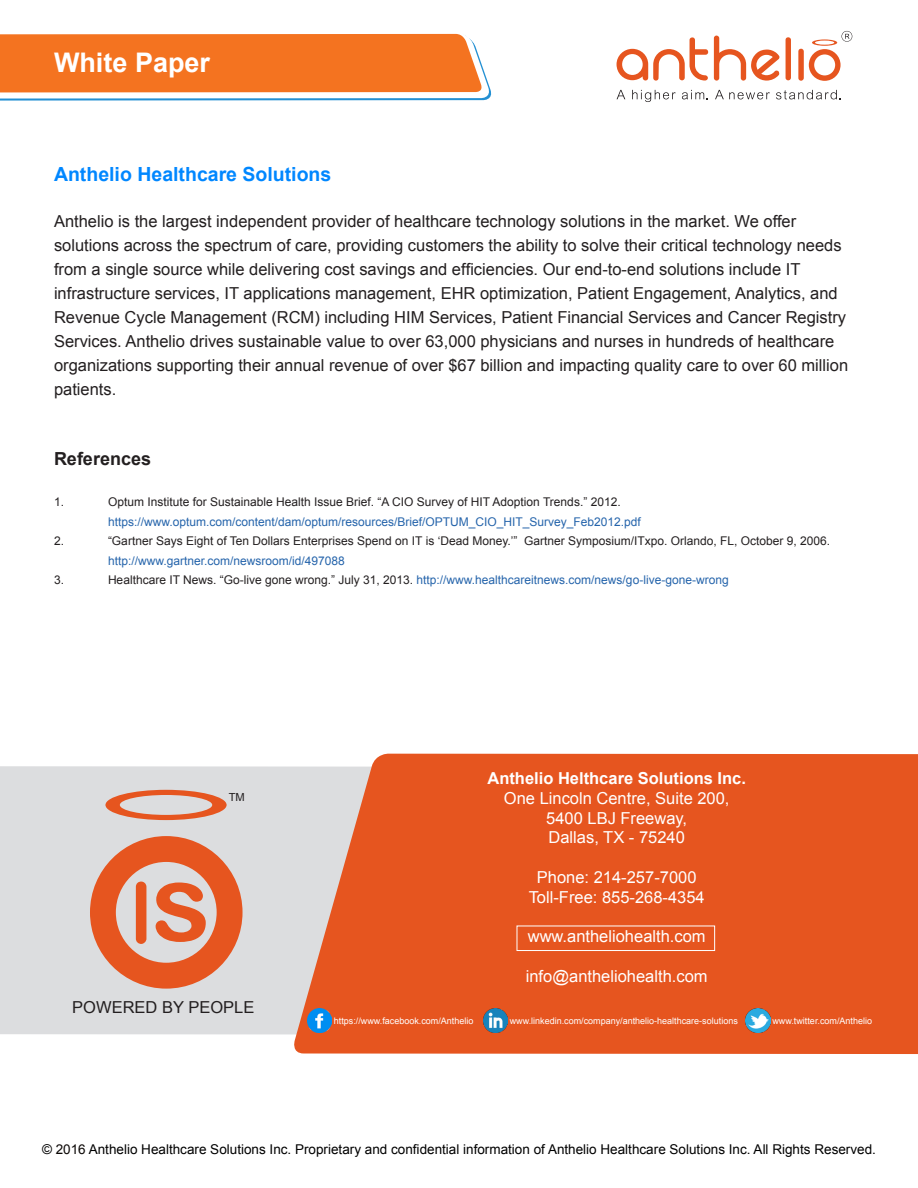
<style>
.page{position:relative;width:918px;height:1188px;background:#fff}
.page>*{position:absolute;margin:0;border:0;box-sizing:border-box;transform-origin:0 0}
.t1{font:109.65px "Arial Rounded MT Bold";color:#e6551f}
.t2{font:700 27px "Arial";color:#fff}
.t3{font:700 19.5px "Arial";color:#0087ff}
.t4{font:700 18px "Arial";color:#231f20}
.t5{font:16.5px "Arial";color:#231f20}
.t6{font:16.5px "Arial";color:#fff}
.t7{font:700 16.5px "Arial";color:#fff}
.t8{font:13.5px "Arial";color:#000}
.t9{font:12px/19.5px "Arial";color:#231f20}
.t10{font:12px "Arial";color:#2564ab}
.t11{font:11.1px "Arial";color:#231f20}
.t12{font:9px "Arial";color:#fff}
.s1{color:#2564ab}
.s2{color:#231f20}
.s3{color:#0c0806}
</style>
<div class="page">
<div style="left:0;top:766px;width:291px;height:269px;background:#dcdddf"></div>
<svg style="left:291px;top:754px;width:627px;height:300px;background:#e55e2c"></svg>
<svg style="left:90px;top:836px;width:153px;height:153px;background:#e09d85"></svg>
<svg style="left:105px;top:790px;width:122px;height:30px;background:#dfa793"></svg>
<svg style="left:617px;top:37px;width:91px;height:44px"></svg>
<svg style="left:714px;top:36px;width:66px;height:45px"></svg>
<div style="left:786px;top:37px;width:5px;height:43px;background:#e6551f;border-radius:3px"></div>
<div style="left:798px;top:49px;width:6px;height:32px;background:#e6551f;border-radius:3px"></div>
<svg style="left:617px;top:90px;width:8px;height:9px"></svg>
<svg style="left:632px;top:90px;width:44px;height:12px"></svg>
<svg style="left:682px;top:90px;width:26px;height:9px"></svg>
<svg style="left:715px;top:90px;width:55px;height:9px"></svg>
<svg style="left:776px;top:90px;width:64px;height:9px"></svg>
<svg style="left:809px;top:31px;width:43px;height:50px"></svg>
<svg style="left:0;top:33px;width:492px;height:68px;background:#ee8745"></svg>
<svg style="left:516px;top:925px;width:199px;height:26px;background:#e86331"></svg>
<img style="left:307px;top:1009px;width:24px;height:24px">
<img style="left:483px;top:1009px;width:24px;height:24px">
<img style="left:746px;top:1009px;width:24px;height:24px">
<p class="t2" style="left:54px;top:45px;width:158px">White Paper</p>
<p class="t3" style="left:54px;top:161px;width:279px">Anthelio Healthcare Solutions</p>
<p class="t5" style="left:54px;top:211px;width:744px">Anthelio is the largest independent provider of healthcare technology solutions in the market. We offer</p>
<p class="t5" style="left:54px;top:235px;width:789px">solutions across the spectrum of care, providing customers the ability to solve their critical technology needs</p>
<p class="t5" style="left:54px;top:259px;width:748px">from a single source while delivering cost savings and efficiencies. Our end-to-end solutions include IT</p>
<p class="t5" style="left:54px;top:283px;width:785px">infrastructure services, IT applications management, EHR optimization, Patient Engagement, Analytics, and</p>
<p class="t5" style="left:54px;top:307px;width:794px">Revenue Cycle Management (RCM) including HIM Services, Patient Financial Services and Cancer Registry</p>
<p class="t5" style="left:54px;top:331px;width:782px">Services. Anthelio drives sustainable value to over 63,000 physicians and nurses in hundreds of healthcare</p>
<p class="t5" style="left:54px;top:355px;width:796px">organizations supporting their annual revenue of over $67 billion and impacting quality care to over 60 million</p>
<p class="t5" style="left:54px;top:379px;width:64px">patients.</p>
<p class="t4" style="left:54px;top:447px;width:99px">References</p>
<p class="t9" style="left:54px;top:492px;width:12px">1.</p>
<p class="t9" style="left:108px;top:492px;width:514px">Optum Institute for Sustainable Health Issue Brief. “A CIO Survey of HIT Adoption Trends.” 2012.</p>
<p class="t10" style="left:108px;top:514px;width:534px">https://www.optum.com/content/dam/optum/resources/Brief/OPTUM_CIO_HIT_Survey_Feb2012.pdf</p>
<p class="t9" style="left:54px;top:531px;width:12px">2.</p>
<p class="t9" style="left:108px;top:531px;width:724px">“Gartner Says Eight of Ten Dollars Enterprises Spend on IT is ‘Dead Money.’” Gartner Symposium/ITxpo. Orlando, FL, October 9, 2006. <span class="s1">http://www.gartner.com/newsroom/id/497088</span></p>
<p class="t9" style="left:54px;top:570px;width:12px">3.</p>
<p class="t10" style="left:108px;top:572px;width:622px"><span class="s2">Healthcare IT News. “Go-live gone wrong.” July 31, 2013.</span> http://www.healthcareitnews.com/news/go-live-gone-wrong</p>
<p class="t11" style="left:229px;top:790px;width:18px">TM</p>
<h1 class="t1" style="left:151px;top:837px;width:61px">s</h1>
<p class="t5" style="left:72px;top:996px;width:184px">POWERED BY PEOPLE</p>
<p class="t7" style="left:487px;top:767px;width:260px">Anthelio Helthcare Solutions Inc.</p>
<p class="t6" style="left:504px;top:787px;width:227px">One Lincoln Centre, Suite 200,</p>
<p class="t6" style="left:546px;top:807px;width:142px">5400 LBJ Freeway,</p>
<p class="t6" style="left:549px;top:827px;width:138px">Dallas, TX - 75240</p>
<p class="t6" style="left:537px;top:866px;width:161px">Phone: 214-257-7000</p>
<p class="t6" style="left:529px;top:886px;width:178px">Toll-Free: 855-268-4354</p>
<p class="t6" style="left:528px;top:926px;width:179px">www.antheliohealth.com</p>
<p class="t6" style="left:526px;top:965px;width:183px">info@antheliohealth.com</p>
<p class="t12" style="left:334px;top:1015px;width:141px">https://www.facebook.com/Anthelio</p>
<p class="t12" style="left:510px;top:1015px;width:230px">www.linkedin.com/company/anthelio-healthcare-solutions</p>
<p class="t12" style="left:772px;top:1015px;width:101px">www.twitter.com/Anthelio</p>
<p class="t8" style="left:42px;top:1141px;width:835px">© <span class="s3">2016</span> Anthelio Healthcare Solutions Inc. Proprietary and confidential information of Anthelio Healthcare Solutions Inc. All Rights Reserved.</p>
</div>
